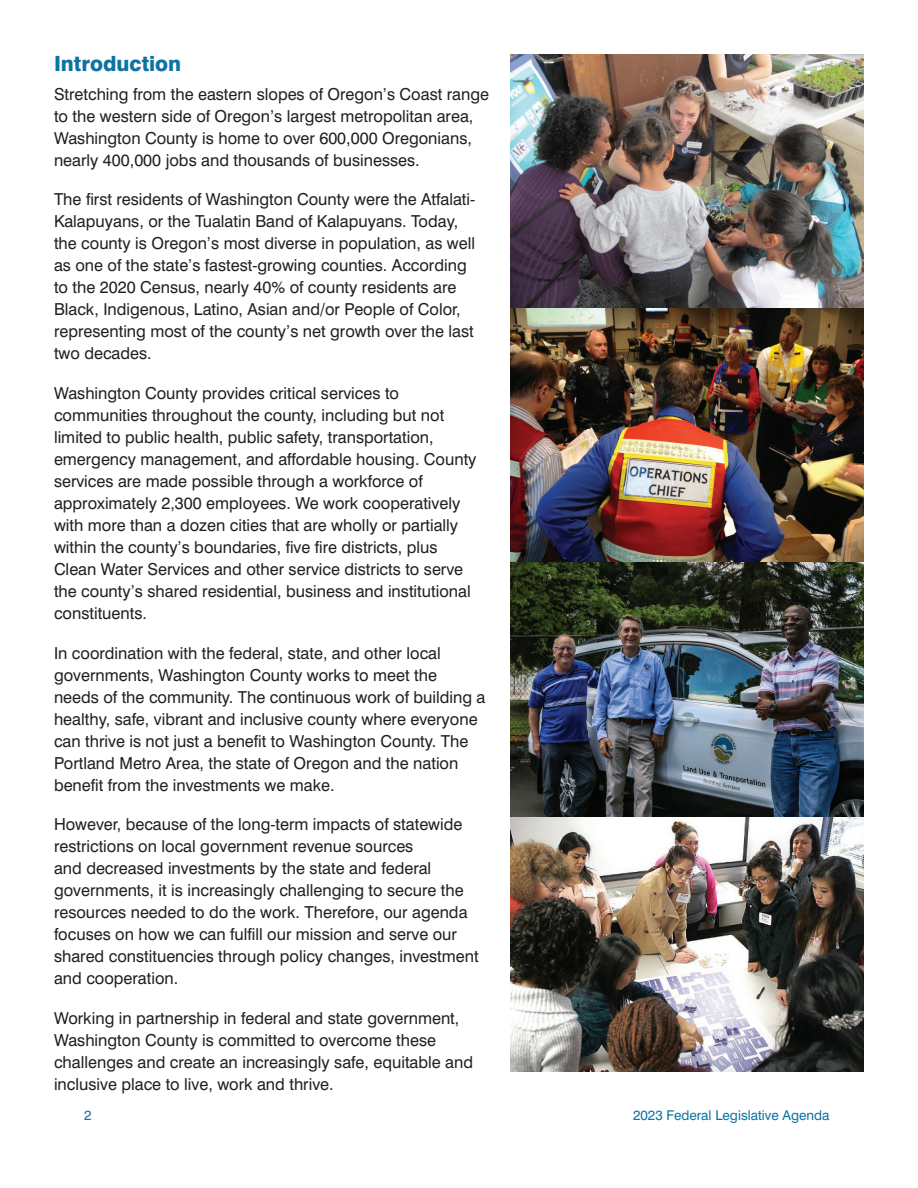
<style>
.page{position:relative;width:918px;height:1188px;background:#fff}
.page>*{position:absolute;margin:0;border:0;box-sizing:border-box;transform-origin:0 0}
.t1{font:800 21px "Swiss 721 BT";color:#0c73a2}
.t2{font:16.5px/22px "Swiss 721 BT";color:#231f20}
.t3{font:13.5px "Swiss 721 BT";color:#0c73a2}
</style>
<div class="page">
<img style="left:511px;top:54px;width:353px;height:1018px">
<p class="t1" style="left:54px;top:51px;width:129px">Introduction</p>
<p class="t2" style="left:54px;top:83px;width:437px">Stretching from the eastern slopes of Oregon’s Coast range to the western side of Oregon’s largest metropolitan area, Washington County is home to over 600,000 Oregonians, nearly 400,000 jobs and thousands of businesses.</p>
<p class="t2" style="left:54px;top:188px;width:423px">The first residents of Washington County were the Atfalati-Kalapuyans, or the Tualatin Band of Kalapuyans. Today, the county is Oregon’s most diverse in population, as well as one of the state’s fastest-growing counties. According to the 2020 Census, nearly 40% of county residents are Black, Indigenous, Latino, Asian and/or People of Color, representing most of the county’s net growth over the last two decades.</p>
<p class="t2" style="left:54px;top:382px;width:424px">Washington County provides critical services to communities throughout the county, including but not limited to public health, public safety, transportation, emergency management, and affordable housing. County services are made possible through a workforce of approximately 2,300 employees. We work cooperatively with more than a dozen cities that are wholly or partially within the county’s boundaries, five fire districts, plus Clean Water Services and other service districts to serve the county’s shared residential, business and institutional constituents.</p>
<p class="t2" style="left:54px;top:642px;width:433px">In coordination with the federal, state, and other local governments, Washington County works to meet the needs of the community. The continuous work of building a healthy, safe, vibrant and inclusive county where everyone can thrive is not just a benefit to Washington County. The Portland Metro Area, the state of Oregon and the nation benefit from the investments we make.</p>
<p class="t2" style="left:54px;top:813px;width:426px">However, because of the long-term impacts of statewide restrictions on local government revenue sources<br>and decreased investments by the state and federal governments, it is increasingly challenging to secure the resources needed to do the work. Therefore, our agenda focuses on how we can fulfill our mission and serve our shared constituencies through policy changes, investment and cooperation.</p>
<p class="t2" style="left:54px;top:1007px;width:421px">Working in partnership in federal and state government, Washington County is committed to overcome these challenges and create an increasingly safe, equitable and inclusive place to live, work and thrive.</p>
<p class="t3" style="left:84px;top:1107px;width:9px">2</p>
<p class="t3" style="left:633px;top:1107px;width:198px">2023 Federal Legislative Agenda</p>
</div>
